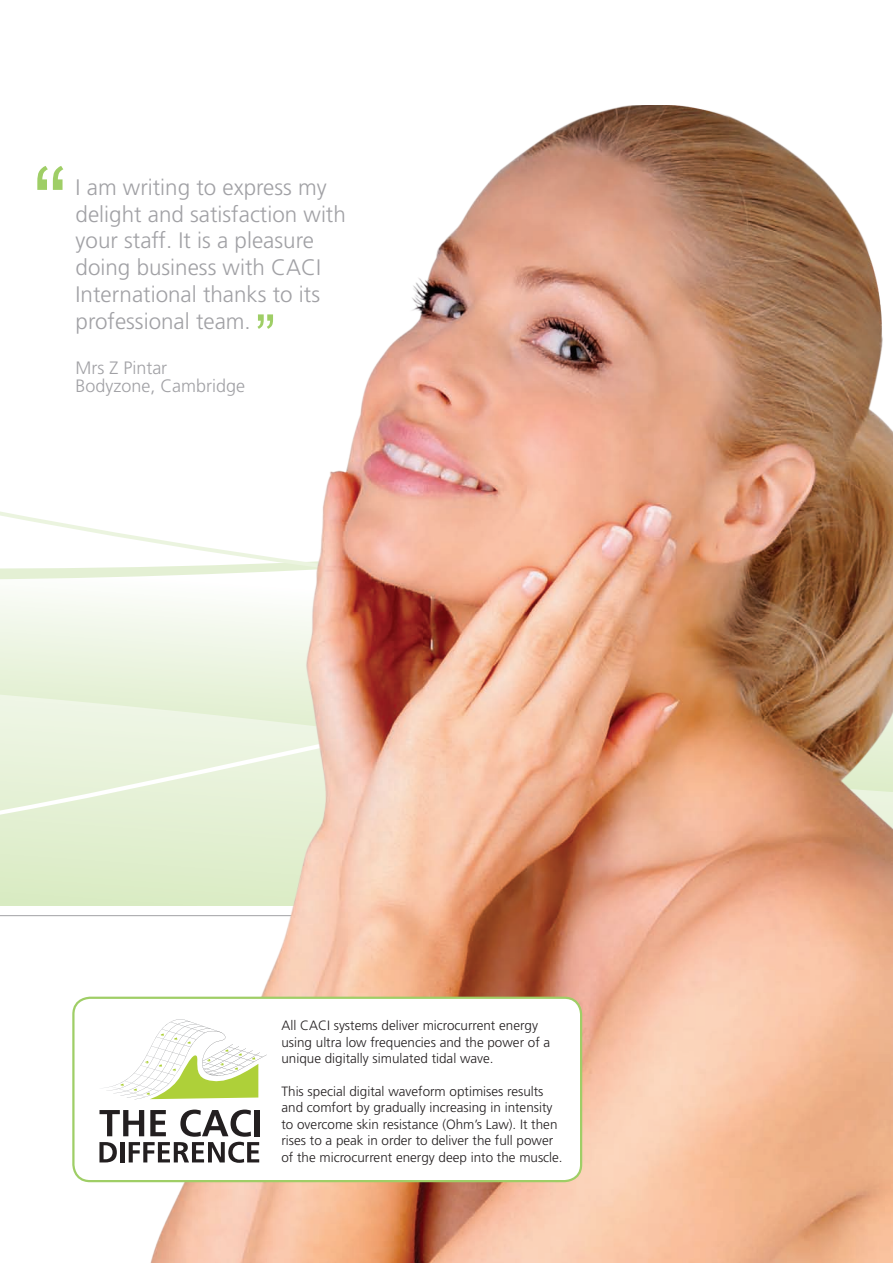
<style>
.page{position:relative;width:893px;height:1263px;background:#fff}
.page>*{position:absolute;margin:0;border:0;box-sizing:border-box;transform-origin:0 0}
.t1{font:300 22.35px/26.8px "Frutiger";color:#a1a1a5}
.t2{font:300 18px "Frutiger";color:#a1a1a5}
.t3{font:300 13.5px/16.5px "Frutiger";color:#231f20}
</style>
<div class="page">
<svg style="left:0;top:511px;width:117px;height:100px"></svg>
<svg style="left:0;top:611px;width:117px;height:238px;background:#e9f3dd"></svg>
<hr style="left:0;top:915px;width:829px;height:1px;background:#a1a1a5">
<img style="left:117px;top:106px;width:776px;height:1157px">
<svg style="left:37px;top:166px;width:26px;height:24px"></svg>
<svg style="left:257px;top:314px;width:16px;height:15px"></svg>
<div style="left:73px;top:998px;width:508px;height:183px;background:#fff;border-radius:17px"></div>
<div style="left:72px;top:997px;width:510px;height:185px;border:2px solid #9fce66;border-radius:17px"></div>
<div style="left:254px;top:1110px;width:6px;height:26px;background:#231f20"></div>
<svg style="left:99px;top:1109px;width:160px;height:54px"></svg>
<svg style="left:111px;top:1019px;width:152px;height:80px"></svg>
<p class="t1" style="left:76px;top:173px;width:272px">I am writing to express my delight and satisfaction with your staff. It is a pleasure doing business with CACI<br>International thanks to its professional team.</p>
<p class="t2" style="left:76px;top:358px;width:93px">Mrs Z Pintar</p>
<p class="t2" style="left:76px;top:375px;width:171px">Bodyzone, Cambridge</p>
<p class="t3" style="left:281px;top:1017px;width:270px">All CACI systems deliver microcurrent energy using ultra low frequencies and the power of a unique digitally simulated tidal wave.</p>
<p class="t3" style="left:281px;top:1083px;width:283px">This special digital waveform optimises results and comfort by gradually increasing in intensity to overcome skin resistance (Ohm’s Law). It then rises to a peak in order to deliver the full power of the microcurrent energy deep into the muscle.</p>
</div>
